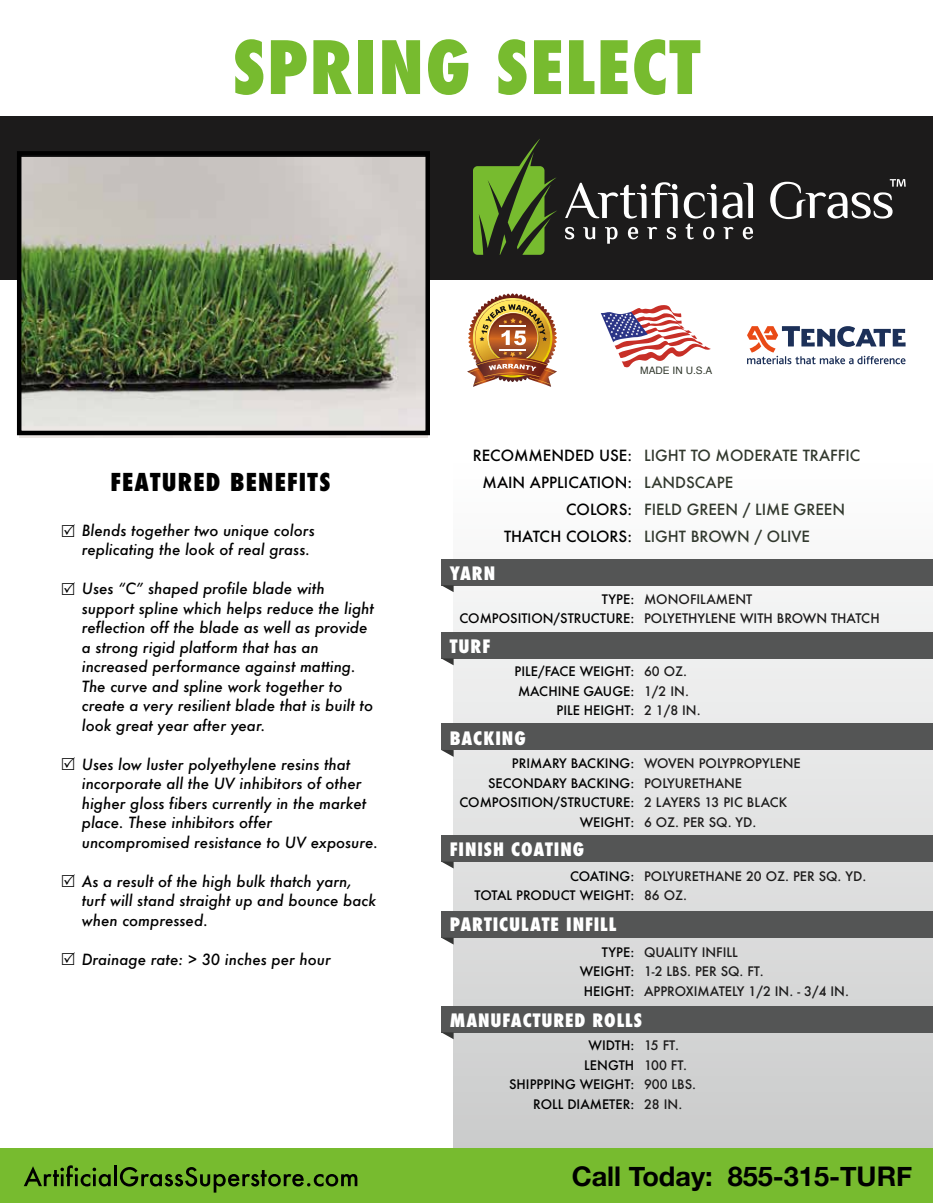
<style>
.page{position:relative;width:933px;height:1203px;background:#fff}
.page>*{position:absolute;margin:0;border:0;box-sizing:border-box;transform-origin:0 0}
.t1{font:800 condensed 71.25px "Futura";letter-spacing:.025em;color:#77bb2f}
.t2{font:700 27px "Helvetica Neue";color:#000}
.t3{font:800 condensed 24px "Futura";letter-spacing:.05em;color:#000}
.t4{font:800 condensed 18px "Futura";letter-spacing:.05em;color:#fff}
.t5{font:italic 500 15px/19.5px "Futura";color:#000}
.t6{font:500 15px/27px "Futura";color:#32392e}
.t7{font:500 15px/27px "Futura";color:#000;text-align:right}
.t8{font:500 12.75px/19.5px "Futura";color:#1c1b1b}
.t9{font:500 12.75px/19.5px "Futura";color:#000;text-align:right}
.t10{font:10.2px "Helvetica";color:#32392e}
</style>
<div class="page">
<svg style="left:453px;top:329px;width:479px;height:819px"></svg>
<div style="left:441px;top:632px;width:491px;height:26px;background:#545555"></div>
<div style="left:441px;top:723px;width:491px;height:26px;background:#545555"></div>
<div style="left:441px;top:835px;width:491px;height:26px;background:#545555"></div>
<div style="left:441px;top:911px;width:491px;height:26px;background:#545555"></div>
<div style="left:441px;top:1005px;width:491px;height:26px;background:#545555"></div>
<div style="left:441px;top:559px;width:491px;height:26px;background:#545555"></div>
<div style="left:0;top:117px;width:932px;height:163px;background:#1c1b1b"></div>
<div style="left:0;top:1148px;width:932px;height:54px;background:#77bb2f"></div>
<svg style="left:565px;top:182px;width:187px;height:62px"></svg>
<svg style="left:473px;top:139px;width:84px;height:116px"></svg>
<svg style="left:770px;top:179px;width:135px;height:40px"></svg>
<svg style="left:441px;top:585px;width:12px;height:7px"></svg>
<svg style="left:441px;top:658px;width:12px;height:7px"></svg>
<svg style="left:441px;top:749px;width:12px;height:7px"></svg>
<svg style="left:441px;top:861px;width:12px;height:7px"></svg>
<svg style="left:441px;top:937px;width:12px;height:7px"></svg>
<svg style="left:441px;top:1031px;width:12px;height:7px"></svg>
<svg style="left:24px;top:1165px;width:87px;height:21px"></svg>
<hr style="left:114px;top:1165px;width:3px;height:20px;background:#000">
<svg style="left:120px;top:1167px;width:237px;height:25px"></svg>
<img style="left:19px;top:158px;width:408px;height:279px">
<div style="left:17px;top:151px;width:413px;height:284px;border:4px solid #000"></div>
<svg style="left:746px;top:326px;width:159px;height:39px"></svg>
<svg style="left:600px;top:305px;width:110px;height:62px"></svg>
<img style="left:467px;top:293px;width:90px;height:94px">
<h1 class="t1" style="left:232px;top:19px;width:469px">SPRING SELECT</h1>
<h3 class="t3" style="left:110px;top:465px;width:221px">FEATURED BENEFITS</h3>
<p class="t5" style="left:82px;top:520px;width:234px">Blends together two unique colors replicating the look of real grass.</p>
<p class="t5" style="left:82px;top:578px;width:293px">Uses “C” shaped profile blade with support spline which helps reduce the light reflection off the blade as well as provide a strong rigid platform that has an increased performance against matting.<br>The curve and spline work together to create a very resilient blade that is built to look great year after year.</p>
<p class="t5" style="left:82px;top:754px;width:298px">Uses low luster polyethylene resins that incorporate all the UV inhibitors of other higher gloss fibers currently in the market place. These inhibitors offer uncompromised resistance to UV exposure.</p>
<p class="t5" style="left:82px;top:871px;width:296px">As a result of the high bulk thatch yarn, turf will stand straight up and bounce back when compressed.</p>
<p class="t5" style="left:82px;top:949px;width:250px">Drainage rate: &gt; 30 inches per hour</p>
<p class="t10" style="left:640px;top:362px;width:74px">MADE IN U.S.A</p>
<p class="t7" style="left:472px;top:441px;width:161px">RECOMMENDED USE:<br>MAIN APPLICATION:<br>COLORS:<br>THATCH COLORS:</p>
<p class="t4" style="left:449px;top:560px;width:47px">YARN</p>
<p class="t6" style="left:643px;top:441px;width:218px">LIGHT TO MODERATE TRAFFIC<br>LANDSCAPE<br>FIELD GREEN / LIME GREEN<br>LIGHT BROWN / OLIVE</p>
<p class="t9" style="left:459px;top:589px;width:176px">TYPE:<br>COMPOSITION/STRUCTURE:</p>
<p class="t4" style="left:449px;top:633px;width:42px">TURF</p>
<p class="t9" style="left:514px;top:661px;width:121px">PILE/FACE WEIGHT:<br>MACHINE GAUGE:<br>PILE HEIGHT:</p>
<p class="t4" style="left:449px;top:725px;width:77px">BACKING</p>
<p class="t9" style="left:459px;top:753px;width:176px">PRIMARY BACKING:<br>SECONDARY BACKING:<br>COMPOSITION/STRUCTURE:<br>WEIGHT:</p>
<p class="t4" style="left:449px;top:836px;width:136px">FINISH COATING</p>
<p class="t9" style="left:474px;top:866px;width:161px">COATING:<br>TOTAL PRODUCT WEIGHT:</p>
<p class="t4" style="left:449px;top:911px;width:168px">PARTICULATE INFILL</p>
<p class="t9" style="left:579px;top:941px;width:56px">TYPE:<br>WEIGHT:<br>HEIGHT:</p>
<p class="t8" style="left:643px;top:589px;width:237px">MONOFILAMENT<br>POLYETHYLENE WITH BROWN THATCH</p>
<p class="t8" style="left:643px;top:661px;width:58px">60 OZ.<br>1/2 IN.<br>2 1/8 IN.</p>
<p class="t8" style="left:643px;top:753px;width:158px">WOVEN POLYPROPYLENE<br>POLYURETHANE<br>2 LAYERS 13 PIC BLACK<br>6 OZ. PER SQ. YD.</p>
<p class="t8" style="left:643px;top:866px;width:224px">POLYURETHANE 20 OZ. PER SQ. YD.<br>86 OZ.</p>
<p class="t8" style="left:643px;top:941px;width:206px">QUALITY INFILL<br>1-2 LBS. PER SQ. FT.<br>APPROXIMATELY 1/2 IN. - 3/4 IN.</p>
<p class="t4" style="left:449px;top:1007px;width:193px">MANUFACTURED ROLLS</p>
<p class="t9" style="left:509px;top:1035px;width:127px">WIDTH:<br>LENGTH<br>SHIPPPING WEIGHT:<br>ROLL DIAMETER:</p>
<p class="t8" style="left:643px;top:1035px;width:54px">15 FT.<br>100 FT.<br>900 LBS.<br>28 IN.</p>
<h2 class="t2" style="left:571px;top:1154px;width:342px">Call Today: 855-315-TURF</h2>
</div>
